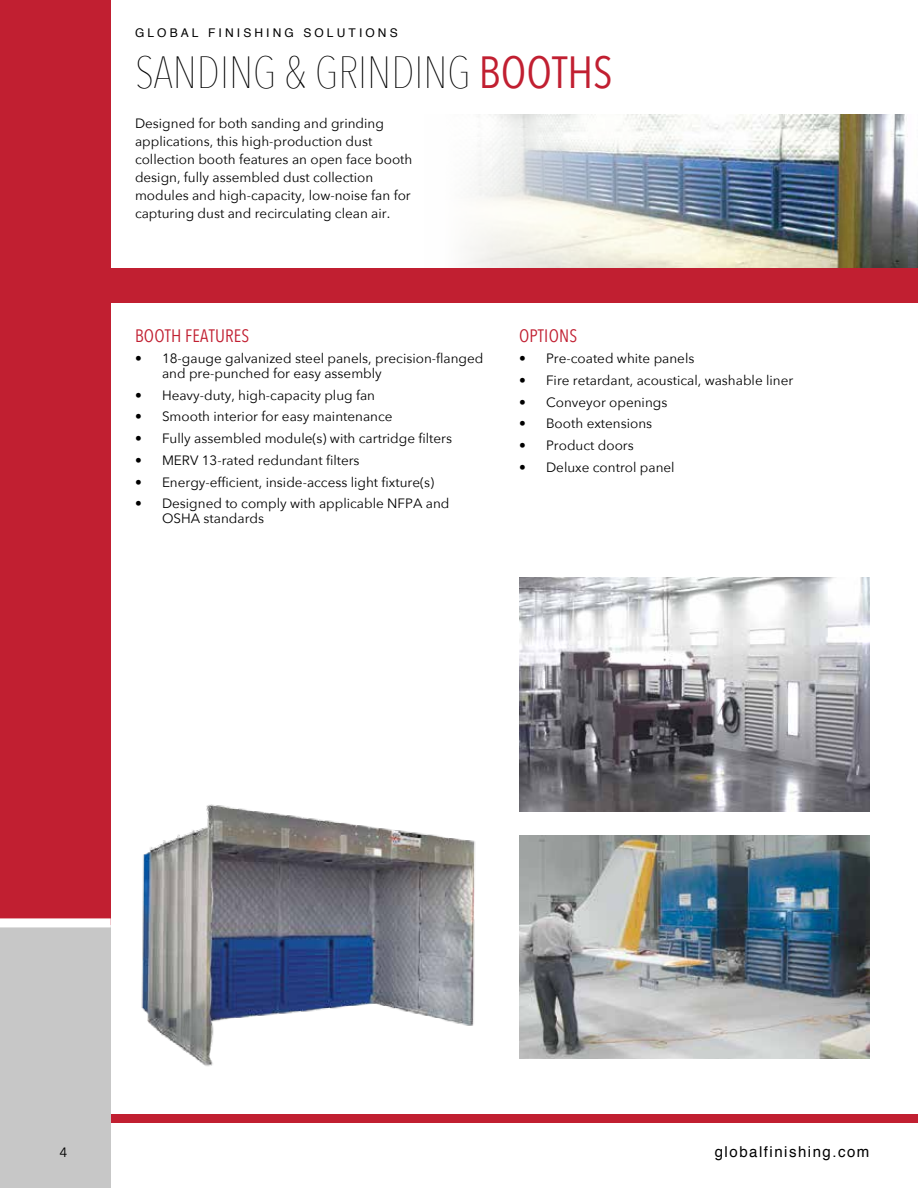
<style>
.page{position:relative;width:918px;height:1188px;background:#fff}
.page>*{position:absolute;margin:0;border:0;box-sizing:border-box;transform-origin:0 0}
.t1{font:200 45px "Avenir Next Condensed";color:#000}
.t2{font:18px "Avenir Next Condensed";letter-spacing:.01em;color:#c11f31}
.t3{font:15px "Helvetica";letter-spacing:.1em;color:#000}
.t4{font:13.5px/18px "Avenir Next";color:#000}
.t5{font:12px "Helvetica";letter-spacing:.26em;color:#000}
.s1{font-weight:400;color:#c11f31}
</style>
<div class="page">
<img style="left:464px;top:115px;width:454px;height:153px">
<div style="left:104px;top:268px;width:814px;height:34px;background:#c11f31"></div>
<img style="left:519px;top:835px;width:350px;height:224px">
<img style="left:141px;top:804px;width:335px;height:262px">
<img style="left:519px;top:578px;width:350px;height:234px">
<div style="left:0;top:1115px;width:918px;height:8px;background:#c11f31"></div>
<div style="left:0;top:0;width:111px;height:950px;background:#c11f31"></div>
<div style="left:0;top:926px;width:111px;height:262px;background:#c7c7c7"></div>
<div style="left:0;top:918px;width:111px;height:9px;background:#fff"></div>
<p class="t5" style="left:135px;top:23px;width:264px">GLOBAL FINISHING SOLUTIONS</p>
<h1 class="t1" style="left:135px;top:45px;width:479px">SANDING &amp; GRINDING <span class="s1">BOOTHS</span></h1>
<p class="t4" style="left:135px;top:114px;width:279px">Designed for both sanding and grinding applications, this high-production dust collection booth features an open face booth design, fully assembled dust collection modules and high-capacity, low-noise fan for capturing dust and recirculating clean air.</p>
<h2 class="t2" style="left:135px;top:320px;width:116px">BOOTH FEATURES</h2>
<p class="t4" style="left:162px;top:350px;width:323px;line-height:15px;text-indent:-27px">• 18-gauge galvanized steel panels, precision-flanged and pre-punched for easy assembly</p>
<p class="t4" style="left:135px;top:385px;width:242px">• Heavy-duty, high-capacity plug fan</p>
<p class="t4" style="left:135px;top:407px;width:259px">• Smooth interior for easy maintenance</p>
<p class="t4" style="left:135px;top:429px;width:319px">• Fully assembled module(s) with cartridge filters</p>
<p class="t4" style="left:135px;top:451px;width:226px">• MERV 13-rated redundant filters</p>
<p class="t4" style="left:135px;top:472px;width:301px">• Energy-efficient, inside-access light fixture(s)</p>
<p class="t4" style="left:162px;top:496px;width:289px;line-height:15px;text-indent:-27px">• Designed to comply with applicable NFPA and<br>OSHA standards</p>
<h2 class="t2" style="left:519px;top:321px;width:60px">OPTIONS</h2>
<p class="t4" style="left:519px;top:349px;width:177px">• Pre-coated white panels</p>
<p class="t4" style="left:519px;top:371px;width:276px">• Fire retardant, acoustical, washable liner</p>
<p class="t4" style="left:519px;top:392px;width:150px">• Conveyor openings</p>
<p class="t4" style="left:519px;top:414px;width:135px">• Booth extensions</p>
<p class="t4" style="left:519px;top:436px;width:116px">• Product doors</p>
<p class="t4" style="left:519px;top:458px;width:157px">• Deluxe control panel</p>
<p class="t4" style="left:59px;top:1143px;width:9px">4</p>
<p class="t3" style="left:715px;top:1141px;width:156px">globalfinishing.com</p>
</div>
